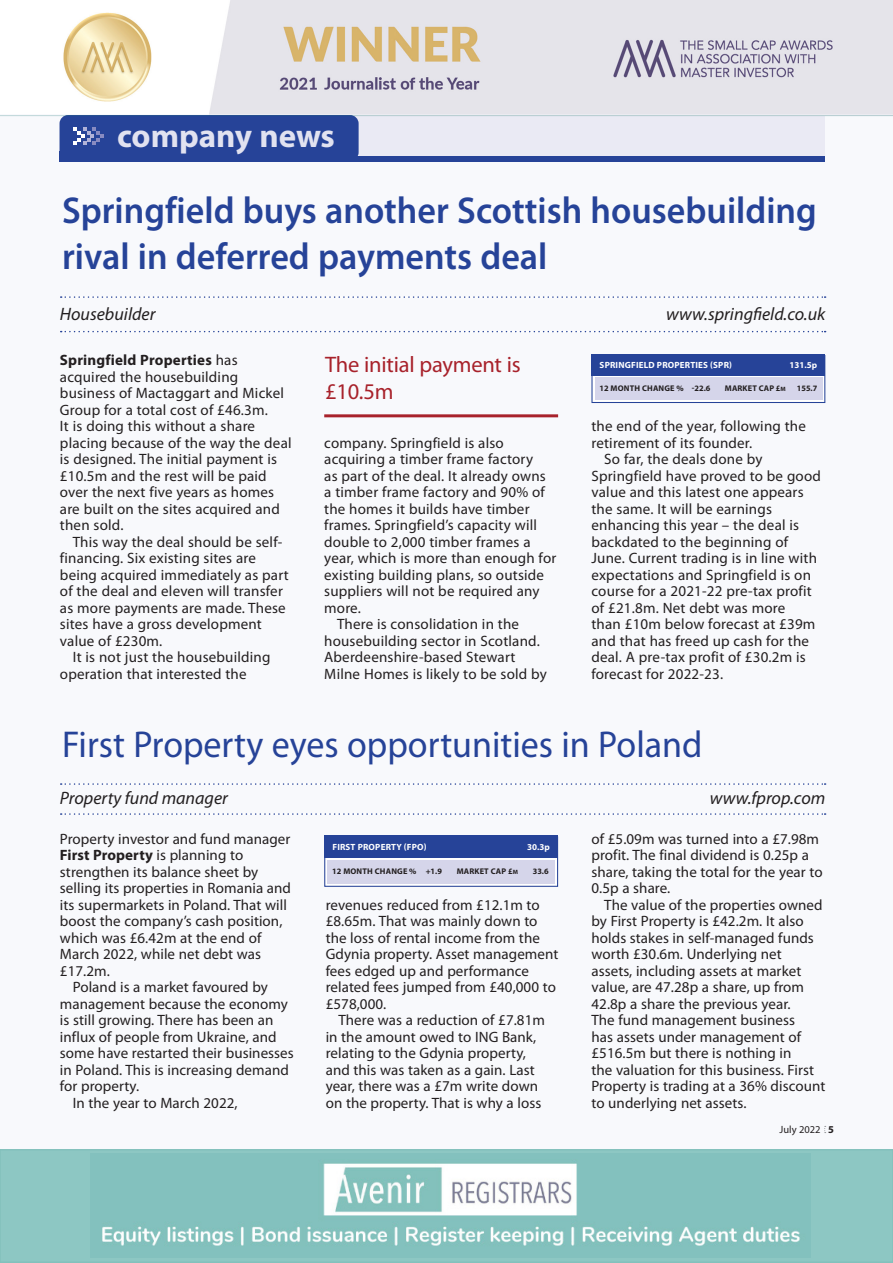
<style>
.page{position:relative;width:893px;height:1263px;background:#fff}
.page>*{position:absolute;margin:0;border:0;box-sizing:border-box;transform-origin:0 0}
.t1{font:600 37.5px/46.5px "Myriad Pro";color:#264398;scale:.96 1}
.t2{font:37.5px "Myriad Pro";color:#264398;scale:.96 1}
.t3{font:700 33px "Myriad Pro";color:#e1e2f0}
._3mm_indent{font:22.5px/27px "Myriad Pro";letter-spacing:-.01em;color:#a8222b}
.t4{font:italic 18px "Myriad Pro";color:#231f20}
.t5{font:15px/16.5px "Myriad Pro";letter-spacing:.005em;color:#231f20}
.t6{font:10.5px "Myriad Pro";color:#231f20}
.t7{font:700 10.5px "Myriad Pro";color:#231f20}
.t8{font:700 9px "Myriad Pro";letter-spacing:.02em;color:#fff}
.t9{font:700 8.25px "Myriad Pro";letter-spacing:.02em;color:#231f20}
.t10{font:700 8.25px "Myriad Pro";color:#231f20}
.s1{font-weight:700}
.s2{font-size:6.15px}
</style>
<div class="page">
<img style="left:63px;top:0;width:830px;height:115px">
<div style="left:0;top:115px;width:893px;height:1034px;background:#f2f3f9"></div>
<div style="left:146px;top:116px;width:679px;height:43px;background:#eaeaf4"></div>
<div style="left:60px;top:115px;width:299px;height:46px;background:#264398;border-radius:9px"></div>
<div style="left:60px;top:156px;width:765px;height:6px;background:#264398"></div>
<svg style="left:73px;top:127px;width:31px;height:18px"></svg>
<div style="left:60px;top:152px;width:5px;height:10px;background:#264398"></div>
<div style="left:324px;top:836px;width:234px;height:51px;background:linear-gradient(to right,#fff,#fff);border:1px solid #264398"></div>
<div style="left:324px;top:835px;width:234px;height:23px;background:#264398"></div>
<div style="left:327px;top:860px;width:228px;height:23px;background:#d5d5ea"></div>
<svg style="left:61px;top:296px;width:765px;height:2px"></svg>
<svg style="left:61px;top:331px;width:765px;height:1px"></svg>
<svg style="left:61px;top:783px;width:765px;height:2px"></svg>
<svg style="left:61px;top:813px;width:765px;height:2px"></svg>
<svg style="left:591px;top:375px;width:234px;height:28px"></svg>
<div style="left:591px;top:354px;width:234px;height:21px;background:#264398"></div>
<div style="left:594px;top:378px;width:228px;height:22px;background:#d5d5ea"></div>
<hr style="left:324px;top:414px;width:234px;height:3px;background:#a8222b">
<hr style="left:0;top:115px;width:893px;height:1px;background:#066766">
<div style="left:0;top:1150px;width:893px;height:112px;background:#8dc7c3"></div>
<img style="left:102px;top:1159px;width:704px;height:88px">
<div style="left:0;top:1149px;width:893px;height:114px;border:2px solid #83c1bc"></div>
<p class="t3" style="left:117px;top:115px;width:219px">company news</p>
<p class="t1" style="left:62px;top:186px;width:788px">Springfield buys another Scottish housebuilding rival in deferred payments deal</p>
<p class="t4" style="left:60px;top:303px;width:97px">Housebuilder</p>
<p class="t4" style="left:666px;top:303px;width:161px">www.springfield.co.uk</p>
<p class="t5" style="left:60px;top:352px;width:233px"><span class="s1">Springfield Properties</span> has acquired the housebuilding business of Mactaggart and Mickel<br>Group for a total cost of £46.3m.<br>It is doing this without a share placing because of the way the deal is designed. The initial payment is £10.5m and the rest will be paid over the next five years as homes are built on the sites acquired and then sold.</p>
<p class="t5" style="left:60px;top:533px;width:230px;text-indent:13px">This way the deal should be self&shy;financing. Six existing sites are being acquired immediately as part of the deal and eleven will transfer as more payments are made. These sites have a gross development value of £230m.</p>
<p class="t5" style="left:60px;top:649px;width:212px;text-indent:13px">It is not just the housebuilding operation that interested the</p>
<p class="_3mm_indent" style="left:325px;top:350px;width:197px">The initial payment is £10.5m</p>
<p class="t5" style="left:324px;top:434px;width:234px">company. Springfield is also acquiring a timber frame factory<br>as part of the deal. It already owns a timber frame factory and 90% of the homes it builds have timber frames. Springfield’s capacity will double to 2,000 timber frames a year, which is more than enough for existing building plans, so outside suppliers will not be required any more.</p>
<p class="t5" style="left:324px;top:616px;width:224px;text-indent:13px">There is consolidation in the housebuilding sector in Scotland.<br>Aberdeenshire-based Stewart<br>Milne Homes is likely to be sold by</p>
<p class="t8" style="left:600px;top:359px;width:134px">SPRINGFIELD PROPERTIES (SPR)</p>
<p class="t8" style="left:789px;top:359px;width:29px">131.5p</p>
<p class="t9" style="left:600px;top:383px;width:112px">12 MONTH CHANGE % -22.6</p>
<p class="t9" style="left:725px;top:383px;width:62px">MARKET CAP £<span class="s2">m</span></p>
<p class="t10" style="left:797px;top:383px;width:22px">155.7</p>
<p class="t5" style="left:591px;top:418px;width:216px">the end of the year, following the retirement of its founder.</p>
<p class="t5" style="left:591px;top:451px;width:231px;text-indent:13px">So far, the deals done by<br>Springfield have proved to be good value and this latest one appears the same. It will be earnings enhancing this year – the deal is backdated to the beginning of<br>June. Current trading is in line with expectations and Springfield is on course for a 2021-22 pre-tax profit of £21.8m. Net debt was more<br>than £10m below forecast at £39m and that has freed up cash for the deal. A pre-tax profit of £30.2m is forecast for 2022-23.</p>
<p class="t2" style="left:62px;top:722px;width:669px">First Property eyes opportunities in Poland</p>
<p class="t4" style="left:60px;top:787px;width:169px">Property fund manager</p>
<p class="t4" style="left:710px;top:787px;width:117px">www.fprop.com</p>
<p class="t5" style="left:60px;top:830px;width:233px">Property investor and fund manager<br><span class="s1">First Property</span> is planning to strengthen its balance sheet by selling its properties in Romania and its supermarkets in Poland. That will boost the company’s cash position, which was £6.42m at the end of<br>March 2022, while net debt was £17.2m.</p>
<p class="t5" style="left:60px;top:979px;width:235px;text-indent:13px">Poland is a market favoured by management because the economy is still growing. There has been an influx of people from Ukraine, and some have restarted their businesses in Poland. This is increasing demand for property.</p>
<p class="t5" style="left:73px;top:1094px;width:166px">In the year to March 2022,</p>
<p class="t8" style="left:332px;top:841px;width:96px">FIRST PROPERTY (FPO)</p>
<p class="t8" style="left:527px;top:841px;width:24px">30.3p</p>
<p class="t9" style="left:332px;top:866px;width:111px">12 MONTH CHANGE % +1.9</p>
<p class="t9" style="left:457px;top:866px;width:63px">MARKET CAP £<span class="s2">m</span></p>
<p class="t10" style="left:533px;top:866px;width:17px">33.6</p>
<p class="t5" style="left:326px;top:896px;width:234px">revenues reduced from £12.1m to £8.65m. That was mainly down to the loss of rental income from the<br>Gdynia property. Asset management fees edged up and performance related fees jumped from £40,000 to £578,000.</p>
<p class="t5" style="left:326px;top:1012px;width:221px;text-indent:13px">There was a reduction of £7.81m in the amount owed to ING Bank, relating to the Gdynia property, and this was taken as a gain. Last year, there was a £7m write down on the property. That is why a loss</p>
<p class="t5" style="left:591px;top:830px;width:233px">of £5.09m was turned into a £7.98m profit. The final dividend is 0.25p a share, taking the total for the year to<br>0.5p a share.</p>
<p class="t5" style="left:591px;top:896px;width:235px;text-indent:13px">The value of the properties owned by First Property is £42.2m. It also holds stakes in self-managed funds worth £30.6m. Underlying net assets, including assets at market value, are 47.28p a share, up from<br>42.8p a share the previous year.<br>The fund management business<br>has assets under management of £516.5m but there is nothing in<br>the valuation for this business. First<br>Property is trading at a 36% discount to underlying net assets.</p>
<p class="t6" style="left:779px;top:1123px;width:43px">July 2022</p>
<p class="t7" style="left:828px;top:1123px;width:7px">5</p>
</div>
